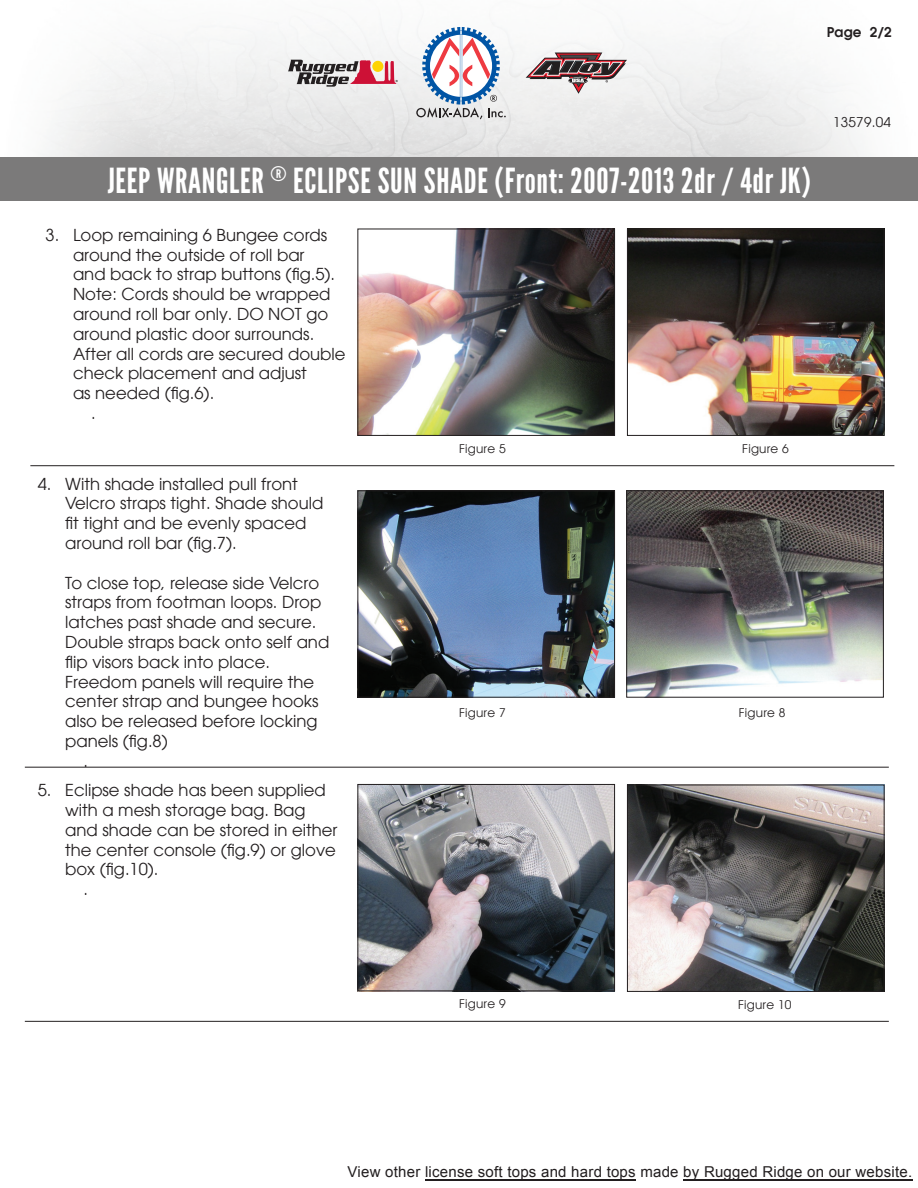
<style>
.page{position:relative;width:918px;height:1188px;background:#fff}
.page>*{position:absolute;margin:0;border:0;box-sizing:border-box;transform-origin:0 0}
.t1{font:34.5px "League Gothic";letter-spacing:.02em;color:#fff}
.t2{font:16.5px/19.8px "Avant Garde LT";color:#231f20}
.t3{font:15px "Arial";letter-spacing:.015em;color:#221e1f}
.t4{font:13.5px "Avant Garde LT";letter-spacing:.02em;color:#231f20}
.t5{font:600 13.5px "Avant Garde LT";color:#231f20}
.t6{font:12px "Avant Garde LT";letter-spacing:.02em;color:#231f20}
</style>
<div class="page">
<svg style="left:416px;top:27px;width:90px;height:92px"></svg>
<svg style="left:526px;top:53px;width:101px;height:41px"></svg>
<svg style="left:288px;top:60px;width:110px;height:27px"></svg>
<div style="left:1px;top:157px;width:917px;height:44px;background:#7b7a7a"></div>
<hr style="left:30px;top:465px;width:864px;height:1px;background:#231f20">
<hr style="left:25px;top:767px;width:864px;height:1px;background:#231f20">
<hr style="left:25px;top:1021px;width:864px;height:1px;background:#231f20">
<img style="left:359px;top:231px;width:254px;height:203px">
<div style="left:357px;top:229px;width:258px;height:207px;border:1px solid #231f20"></div>
<img style="left:629px;top:231px;width:254px;height:203px">
<div style="left:627px;top:229px;width:258px;height:207px;border:1px solid #231f20"></div>
<img style="left:359px;top:492px;width:254px;height:204px">
<div style="left:357px;top:490px;width:258px;height:208px;border:1px solid #231f20"></div>
<img style="left:628px;top:492px;width:254px;height:204px">
<div style="left:626px;top:490px;width:258px;height:208px;border:1px solid #231f20"></div>
<img style="left:359px;top:786px;width:254px;height:203px">
<div style="left:357px;top:784px;width:258px;height:207px;border:1px solid #231f20"></div>
<img style="left:629px;top:787px;width:254px;height:203px">
<div style="left:627px;top:785px;width:258px;height:207px;border:1px solid #231f20"></div>
<hr style="left:683px;top:1179px;width:229px;height:1px;background:#221e1f">
<hr style="left:425px;top:1179px;width:211px;height:1px;background:#221e1f">
<p class="t5" style="left:827px;top:23px;width:67px">Page 2/2</p>
<h1 class="t1" style="left:108px;top:160px;width:705px">JEEP WRANGLER <sup>®</sup> ECLIPSE SUN SHADE (Front: 2007-2013 2dr / 4dr JK)</h1>
<p class="t2" style="left:46px;top:225px;width:283px">3. Loop remaining 6 Bungee cords</p>
<p class="t2" style="left:73px;top:245px;width:233px">around the outside of roll bar</p>
<p class="t2" style="left:73px;top:264px;width:264px">and back to strap buttons (fig.5).</p>
<p class="t2" style="left:73px;top:284px;width:259px">Note: Cords should be wrapped</p>
<p class="t2" style="left:73px;top:304px;width:257px">around roll bar only. DO NOT go</p>
<p class="t2" style="left:73px;top:324px;width:243px">around plastic door surrounds.</p>
<p class="t2" style="left:73px;top:344px;width:274px">After all cords are secured double</p>
<p class="t2" style="left:73px;top:363px;width:235px">check placement and adjust</p>
<p class="t2" style="left:73px;top:383px;width:143px">as needed (fig.6).</p>
<p class="t2" style="left:91px;top:403px;width:6px">.</p>
<p class="t2" style="left:65px;top:474px;width:260px;text-indent:-27px">4. With shade installed pull front<br>Velcro straps tight. Shade should fit tight and be evenly spaced around roll bar (fig.7).</p>
<p class="t2" style="left:65px;top:573px;width:256px">To close top, release side Velcro</p>
<p class="t2" style="left:65px;top:592px;width:258px">straps from footman loops. Drop</p>
<p class="t2" style="left:65px;top:612px;width:253px">latches past shade and secure.</p>
<p class="t2" style="left:65px;top:632px;width:266px">Double straps back onto self and</p>
<p class="t2" style="left:65px;top:652px;width:206px">flip visors back into place.</p>
<p class="t2" style="left:65px;top:672px;width:251px">Freedom panels will require the</p>
<p class="t2" style="left:65px;top:691px;width:255px">center strap and bungee hooks</p>
<p class="t2" style="left:65px;top:711px;width:254px">also be released before locking</p>
<p class="t2" style="left:65px;top:731px;width:104px">panels (fig.8)</p>
<p class="t2" style="left:84px;top:751px;width:6px">.</p>
<p class="t2" style="left:38px;top:780px;width:290px">5. Eclipse shade has been supplied</p>
<p class="t2" style="left:65px;top:800px;width:242px">with a mesh storage bag. Bag</p>
<p class="t2" style="left:65px;top:820px;width:274px">and shade can be stored in either</p>
<p class="t2" style="left:65px;top:840px;width:272px">the center console (fig.9) or glove</p>
<p class="t2" style="left:65px;top:860px;width:95px">box (fig.10).</p>
<p class="t2" style="left:84px;top:879px;width:6px">.</p>
<p class="t6" style="left:459px;top:441px;width:48px">Figure 5</p>
<p class="t6" style="left:742px;top:442px;width:48px">Figure 6</p>
<p class="t6" style="left:459px;top:705px;width:48px">Figure 7</p>
<p class="t6" style="left:739px;top:705px;width:48px">Figure 8</p>
<p class="t4" style="left:833px;top:114px;width:59px">13579.04</p>
<p class="t6" style="left:459px;top:997px;width:48px">Figure 9</p>
<p class="t6" style="left:738px;top:997px;width:55px">Figure 10</p>
<p class="t3" style="left:347px;top:1162px;width:566px">View other license soft tops and hard tops made by Rugged Ridge on our website.</p>
</div>
